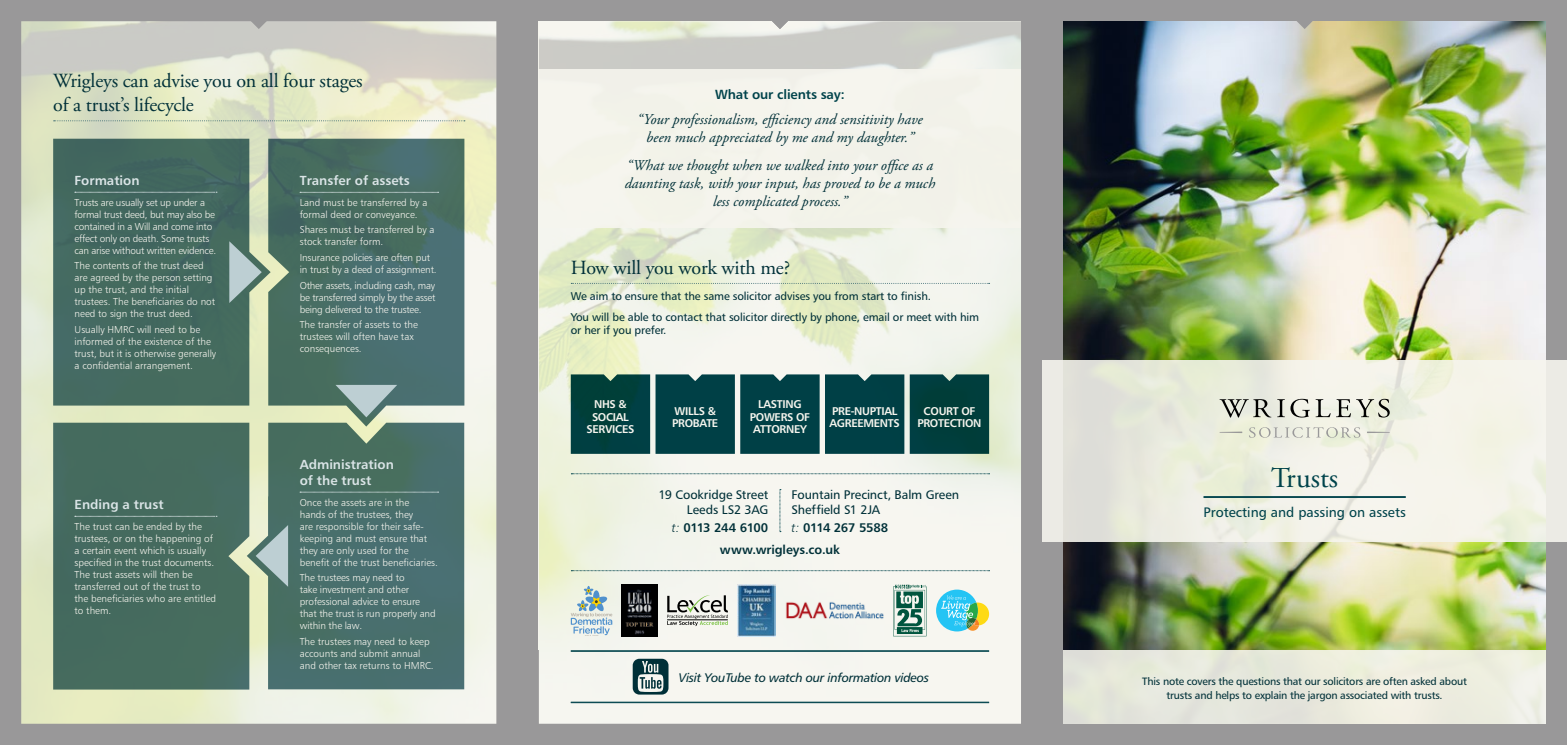
<style>
.page{position:relative;width:1567px;height:745px;background:#fff}
.page>*{position:absolute;margin:0;border:0;box-sizing:border-box;transform-origin:0 0}
.t1{font:28.75px "Adobe Garamond Pro";color:#00434b}
.t2{font:20px/24px "Adobe Garamond Pro";letter-spacing:-.01em;color:#003038}
.t3{font:italic 15px/18px "Adobe Garamond Pro";color:#003038;text-align:center}
.t4{font:13.75px "Humanist 777 BT Roman B";color:#00434b}
.t5{font:13.25px "Humanist 777 BT Bold B";letter-spacing:-.01em;color:#00434b}
.t6{font:13.12px/16.2px "Humanist 777 BT Bold B";color:#dae4e6}
.t7{font:12.5px/15px "Humanist 777 BT Roman B";letter-spacing:-.005em;color:#003038}
.t8{font:12.5px "Humanist 777 BT Italic B";letter-spacing:-.02em;color:#003038}
.t9{font:12.5px "Humanist 777 BT Bold B";letter-spacing:-.01em;color:#003038}
.t10{font:12.5px "Humanist 777 BT Bold B";letter-spacing:-.03em;color:#003038}
.t11{font:12.5px "Humanist 777 BT Bold B";letter-spacing:-.035em;color:#003038}
.t12{font:11.25px/20.6px "Humanist 777 BT Roman B";letter-spacing:-.01em;color:#003038}
.t13{font:11.25px/12.5px "Humanist 777 BT Bold B";letter-spacing:-.03em;color:#f6f5ee;text-align:center}
.t14{font:10.62px/13.8px "Humanist 777 BT Roman B";letter-spacing:-.02em;color:#003038;text-align:center}
.t15{font:10px/12px "Humanist 777 BT Light B";color:#f6f5ee}
.t16{font:10px/12px "Humanist 777 BT Light B";letter-spacing:-.02em;color:#f6f5ee}
.s1{font-family:"Humanist 777 BT Light Italic B"}
</style>
<div class="page">
<div style="left:0;top:0;width:1566px;height:744px;background:#999899"></div>
<img style="left:1063px;top:21px;width:482px;height:628px">
<img style="left:21px;top:21px;width:999px;height:702px">
<svg style="left:1293px;top:21px;width:22px;height:8px"></svg>
<svg style="left:768px;top:21px;width:23px;height:8px"></svg>
<svg style="left:248px;top:21px;width:22px;height:8px"></svg>
<div style="left:1063px;top:649px;width:482px;height:74px;background:#e9eadd"></div>
<svg style="left:632px;top:658px;width:36px;height:36px"></svg>
<div style="left:1042px;top:360px;width:524px;height:182px;background:linear-gradient(to right,#e4e6da,#f7f6eb)"></div>
<svg style="left:1219px;top:399px;width:65px;height:18px"></svg>
<svg style="left:1290px;top:398px;width:19px;height:19px"></svg>
<svg style="left:1315px;top:398px;width:74px;height:19px"></svg>
<svg style="left:1219px;top:431px;width:23px;height:2px"></svg>
<svg style="left:1366px;top:431px;width:23px;height:2px"></svg>
<svg style="left:1248px;top:427px;width:112px;height:10px"></svg>
<hr style="left:1203px;top:497px;width:202px;height:1px;background:#00434b">
<hr style="left:1203px;top:496px;width:202px;height:1px;background:#00434b">
<div style="left:539px;top:69px;width:481px;height:159px;background:#f6f5ee"></div>
<svg style="left:571px;top:283px;width:418px;height:1px"></svg>
<svg style="left:570px;top:374px;width:164px;height:79px;background:#0b484a"></svg>
<div style="left:740px;top:374px;width:79px;height:79px;background:#004046"></div>
<svg style="left:825px;top:374px;width:164px;height:79px;background:#0a4648"></svg>
<svg style="left:571px;top:473px;width:418px;height:1px"></svg>
<svg style="left:571px;top:570px;width:418px;height:1px"></svg>
<svg style="left:779px;top:489px;width:2px;height:43px"></svg>
<hr style="left:570px;top:650px;width:419px;height:1px;background:#00434b">
<hr style="left:570px;top:702px;width:419px;height:1px;background:#00434b">
<hr style="left:570px;top:701px;width:419px;height:1px;background:#00434b">
<img style="left:785px;top:600px;width:98px;height:19px">
<svg style="left:667px;top:594px;width:60px;height:31px;background:#b8bbb2"></svg>
<hr style="left:667px;top:619px;width:60px;height:1px;background:#000">
<img style="left:737px;top:584px;width:39px;height:52px">
<img style="left:622px;top:584px;width:35px;height:52px">
<svg style="left:570px;top:585px;width:42px;height:49px;background:#c5d6d6"></svg>
<svg style="left:893px;top:584px;width:33px;height:52px;background:#7ea799"></svg>
<svg style="left:936px;top:589px;width:53px;height:42px;background:#89d3cb"></svg>
<svg style="left:54px;top:120px;width:411px;height:1px"></svg>
<svg style="left:249px;top:422px;width:215px;height:267px;background:#567972"></svg>
<svg style="left:53px;top:139px;width:215px;height:266px;background:#4e7266"></svg>
<svg style="left:268px;top:139px;width:196px;height:287px;background:#52756d"></svg>
<div style="left:53px;top:422px;width:196px;height:267px;background:#466b5e"></div>
<svg style="left:229px;top:241px;width:33px;height:62px;background:#a1b7ab"></svg>
<svg style="left:256px;top:524px;width:32px;height:62px;background:#a3b8b0"></svg>
<svg style="left:335px;top:384px;width:62px;height:33px;background:#9fb5ae"></svg>
<svg style="left:75px;top:192px;width:142px;height:1px"></svg>
<svg style="left:300px;top:192px;width:138px;height:1px"></svg>
<svg style="left:75px;top:515px;width:142px;height:1px"></svg>
<svg style="left:300px;top:491px;width:138px;height:1px"></svg>
<h2 class="t2" style="left:53px;top:70px;width:311px">Wrigleys can advise you on all four stages of a trust’s lifecycle</h2>
<h3 class="t6" style="left:75px;top:172px;width:67px">Formation</h3>
<p class="t16" style="left:75px;top:196px;width:143px">Trusts are usually set up under a formal trust deed, but may also be contained in a Will and come into effect only on death. Some trusts can arise without written evidence.</p>
<p class="t15" style="left:75px;top:259px;width:142px">The contents of the trust deed are agreed by the person setting up the trust, and the initial trustees. The beneficiaries do not need to sign the trust deed.</p>
<p class="t15" style="left:75px;top:323px;width:143px">Usually HMRC will need to be informed of the existence of the trust, but it is otherwise generally a confidential arrangement.</p>
<h3 class="t6" style="left:75px;top:495px;width:91px">Ending a trust</h3>
<p class="t15" style="left:75px;top:520px;width:143px">The trust can be ended by the trustees, or on the happening of a certain event which is usually specified in the trust documents.<br>The trust assets will then be transferred out of the trust to the beneficiaries who are entitled to them.</p>
<h3 class="t6" style="left:300px;top:172px;width:112px">Transfer of assets</h3>
<p class="t15" style="left:300px;top:196px;width:129px">Land must be transferred by a formal deed or conveyance.</p>
<p class="t15" style="left:300px;top:223px;width:136px">Shares must be transferred by a stock transfer form.</p>
<p class="t15" style="left:300px;top:251px;width:138px">Insurance policies are often put in trust by a deed of assignment.</p>
<p class="t15" style="left:300px;top:279px;width:137px;text-align:justify">Other assets, including cash, may be transferred simply by the asset being delivered to the trustee.</p>
<p class="t15" style="left:300px;top:318px;width:120px">The transfer of assets to the trustees will often have tax consequences.</p>
<h3 class="t6" style="left:300px;top:455px;width:96px">Administration of the trust</h3>
<p class="t15" style="left:300px;top:495px;width:140px">Once the assets are in the<br>hands of the trustees, they<br>are responsible for their safe&shy;keeping and must ensure that they are only used for the benefit of the trust beneficiaries.</p>
<p class="t15" style="left:300px;top:571px;width:137px">The trustees may need to<br>take investment and other professional advice to ensure that the trust is run properly and within the law.</p>
<p class="t15" style="left:300px;top:635px;width:135px">The trustees may need to keep accounts and submit annual and other tax returns to HMRC.</p>
<h3 class="t5" style="left:715px;top:86px;width:131px">What our clients say:</h3>
<h3 class="t3" style="left:637px;top:110px;width:287px">“Your professionalism, efficiency and sensitivity have been much appreciated by me and my daughter.”</h3>
<h3 class="t3" style="left:624px;top:157px;width:312px">“What we thought when we walked into your office as a daunting task, with your input, has proved to be a much less complicated process.”</h3>
<h2 class="t2" style="left:570px;top:256px;width:221px">How will you work with me?</h2>
<p class="t12" style="left:570px;top:285px;width:410px">We aim to ensure that the same solicitor advises you from start to finish.<br>You will be able to contact that solicitor directly by phone, email or meet with him</p>
<p class="t12" style="left:570px;top:319px;width:97px">or her if you prefer.</p>
<p class="t13" style="left:586px;top:397px;width:49px">NHS &amp;<br>SOCIAL<br>SERVICES</p>
<p class="t13" style="left:749px;top:397px;width:62px">LASTING<br>POWERS OF<br>ATTORNEY</p>
<p class="t13" style="left:672px;top:404px;width:48px;text-align:left">WILLS &amp;<br>PROBATE</p>
<p class="t13" style="left:829px;top:404px;width:72px;text-align:left">PRE-NUPTIAL<br>AGREEMENTS</p>
<p class="t13" style="left:917px;top:404px;width:66px">COURT OF<br>PROTECTION</p>
<p class="t7" style="left:658px;top:487px;width:111px;text-align:right">19 Cookridge Street<br>Leeds LS2 3AG</p>
<p class="t11" style="left:671px;top:519px;width:98px"><span class="s1">t:</span> 0113 244 6100</p>
<p class="t7" style="left:791px;top:487px;width:169px">Fountain Precinct, Balm Green<br>Sheffield S1 2JA</p>
<p class="t10" style="left:791px;top:519px;width:98px"><span class="s1">t:</span> 0114 267 5588</p>
<p class="t9" style="left:720px;top:542px;width:121px">www.wrigleys.co.uk</p>
<p class="t8" style="left:678px;top:669px;width:252px">Visit YouTube to watch our information videos</p>
<h1 class="t1" style="left:1270px;top:460px;width:69px">Trusts</h1>
<h3 class="t4" style="left:1203px;top:503px;width:204px">Protecting and passing on assets</h3>
<p class="t14" style="left:1142px;top:673px;width:326px">This note covers the questions that our solicitors are often asked about trusts and helps to explain the jargon associated with trusts.</p>
</div>
